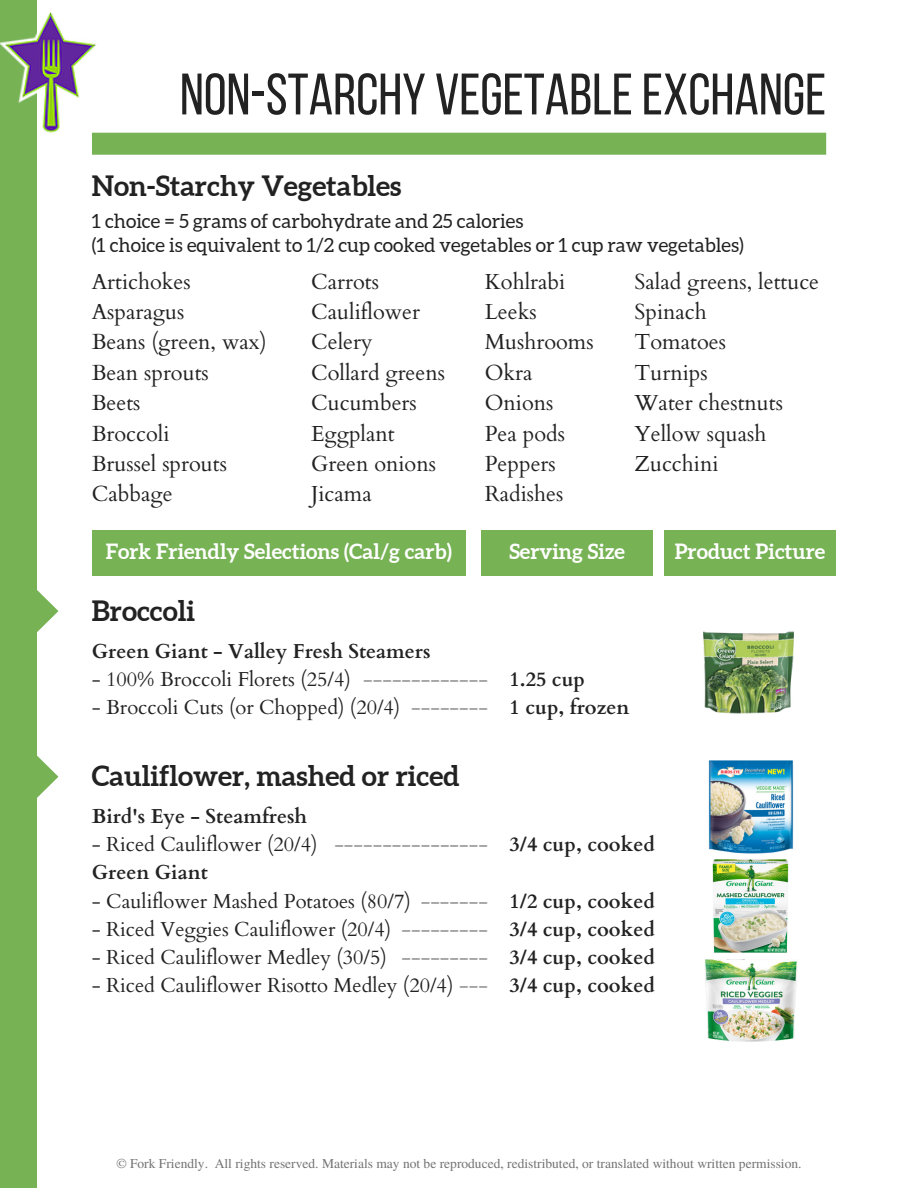
<style>
.page{position:relative;width:918px;height:1188px;background:#fff}
.page>*{position:absolute;margin:0;border:0;box-sizing:border-box;transform-origin:0 0}
.t1{font:58.35px "Bebas Neue";color:#222}
.t2{font:700 28.05px "Aleo";color:#222}
.t3{font:21.75px "Cardo";color:#222}
.t4{font:700 21px "Aleo";color:#fff}
.t5{font:20.25px "Cardo";color:#222}
.t6{font:700 20.25px "Cardo";color:#222}
.t7{font:700 20.25px "Cardo";color:#a6a6a6}
.t8{font:19.5px "Aleo";color:#222}
.t9{font:13.5px "Te X Gyre Termes";color:#737373}
.s1{font-weight:700;color:#a6a6a6}
</style>
<div class="page">
<div style="left:0;top:0;width:37px;height:1188px;background:#77b255"></div>
<svg style="left:37px;top:590px;width:21px;height:42px"></svg>
<div style="left:92px;top:133px;width:734px;height:22px;background:#77b255"></div>
<img style="left:0;top:11px;width:101px;height:124px">
<img style="left:703px;top:631px;width:90px;height:83px">
<img style="left:704px;top:959px;width:94px;height:83px">
<img style="left:708px;top:760px;width:86px;height:93px">
<svg style="left:37px;top:755px;width:21px;height:43px"></svg>
<div style="left:92px;top:530px;width:373px;height:45px;background:#77b255"></div>
<div style="left:697px;top:530px;width:139px;height:45px;background:#77b255"></div>
<div style="left:665px;top:530px;width:138px;height:45px;background:#77b255"></div>
<img style="left:712px;top:859px;width:77px;height:94px">
<div style="left:514px;top:530px;width:139px;height:45px;background:#77b255"></div>
<div style="left:482px;top:530px;width:138px;height:45px;background:#77b255"></div>
<p class="t1" style="left:180px;top:71px;width:648px">NON-STARCHY VEGETABLEEXCHANGE</p>
<p class="t2" style="left:92px;top:169px;width:311px">Non-Starchy Vegetables</p>
<p class="t8" style="left:92px;top:210px;width:433px">1 choice = 5 grams of carbohydrate and 25 calories</p>
<p class="t8" style="left:92px;top:234px;width:653px">(1 choice is equivalent to 1/2 cup cooked vegetables or 1 cup raw vegetables)</p>
<p class="t3" style="left:92px;top:267px;width:100px">Artichokes</p>
<p class="t3" style="left:92px;top:298px;width:94px">Asparagus</p>
<p class="t3" style="left:92px;top:328px;width:176px">Beans (green, wax)</p>
<p class="t3" style="left:92px;top:358px;width:119px">Bean sprouts</p>
<p class="t3" style="left:92px;top:389px;width:50px">Beets</p>
<p class="t3" style="left:92px;top:419px;width:79px">Broccoli</p>
<p class="t3" style="left:92px;top:449px;width:137px">Brussel sprouts</p>
<p class="t3" style="left:92px;top:480px;width:82px">Cabbage</p>
<p class="t3" style="left:311px;top:267px;width:69px">Carrots</p>
<p class="t3" style="left:311px;top:298px;width:110px">Cauliflower</p>
<p class="t3" style="left:311px;top:328px;width:63px">Celery</p>
<p class="t3" style="left:311px;top:358px;width:135px">Collard greens</p>
<p class="t3" style="left:311px;top:389px;width:107px">Cucumbers</p>
<p class="t3" style="left:311px;top:419px;width:85px">Eggplant</p>
<p class="t3" style="left:311px;top:449px;width:126px">Green onions</p>
<p class="t3" style="left:311px;top:480px;width:62px">Jicama</p>
<p class="t3" style="left:485px;top:267px;width:82px">Kohlrabi</p>
<p class="t3" style="left:485px;top:298px;width:53px">Leeks</p>
<p class="t3" style="left:485px;top:328px;width:110px">Mushrooms</p>
<p class="t3" style="left:485px;top:358px;width:49px">Okra</p>
<p class="t3" style="left:485px;top:389px;width:70px">Onions</p>
<p class="t3" style="left:485px;top:419px;width:82px">Pea pods</p>
<p class="t3" style="left:485px;top:449px;width:73px">Peppers</p>
<p class="t3" style="left:485px;top:480px;width:80px">Radishes</p>
<p class="t3" style="left:635px;top:267px;width:186px">Salad greens, lettuce</p>
<p class="t3" style="left:635px;top:298px;width:74px">Spinach</p>
<p class="t3" style="left:635px;top:328px;width:93px">Tomatoes</p>
<p class="t3" style="left:635px;top:358px;width:75px">Turnips</p>
<p class="t3" style="left:635px;top:389px;width:150px">Water chestnuts</p>
<p class="t3" style="left:635px;top:419px;width:133px">Yellow squash</p>
<p class="t3" style="left:635px;top:449px;width:85px">Zucchini</p>
<p class="t4" style="left:106px;top:539px;width:348px">Fork Friendly Selections (Cal/g carb)</p>
<p class="t4" style="left:675px;top:539px;width:152px">Product Picture</p>
<p class="t4" style="left:509px;top:539px;width:117px">Serving Size</p>
<p class="t2" style="left:92px;top:595px;width:105px">Broccoli</p>
<p class="t6" style="left:92px;top:638px;width:340px">Green Giant - Valley Fresh Steamers</p>
<p class="t5" style="left:92px;top:666px;width:261px">- 100% Broccoli Florets (25/4)</p>
<p class="t5" style="left:92px;top:694px;width:310px">- Broccoli Cuts (or Chopped) (20/4)</p>
<p class="t7" style="left:363px;top:666px;width:126px">-------------</p>
<p class="t7" style="left:411px;top:694px;width:78px">--------</p>
<p class="t2" style="left:92px;top:760px;width:369px">Cauliflower, mashed or riced</p>
<p class="t6" style="left:92px;top:803px;width:217px">Bird's Eye - Steamfresh</p>
<p class="t5" style="left:92px;top:831px;width:227px">- Riced Cauliflower (20/4)</p>
<p class="t6" style="left:92px;top:859px;width:118px">Green Giant</p>
<p class="t5" style="left:92px;top:888px;width:321px">- Cauliflower Mashed Potatoes (80/7)</p>
<p class="t5" style="left:92px;top:916px;width:301px">- Riced Veggies Cauliflower (20/4)</p>
<p class="t5" style="left:92px;top:944px;width:297px">- Riced Cauliflower Medley (30/5)</p>
<p class="t5" style="left:92px;top:972px;width:398px">- Riced Cauliflower Risotto Medley (20/4) <span class="s1">---</span></p>
<p class="t7" style="left:334px;top:831px;width:155px">----------------</p>
<p class="t7" style="left:421px;top:888px;width:69px">-------</p>
<p class="t7" style="left:402px;top:916px;width:88px">---------</p>
<p class="t7" style="left:402px;top:944px;width:88px">---------</p>
<p class="t6" style="left:510px;top:666px;width:77px">1.25 cup</p>
<p class="t6" style="left:510px;top:694px;width:121px">1 cup, frozen</p>
<p class="t6" style="left:510px;top:831px;width:147px">3/4 cup, cooked</p>
<p class="t6" style="left:510px;top:888px;width:147px">1/2 cup, cooked</p>
<p class="t6" style="left:510px;top:916px;width:147px">3/4 cup, cooked</p>
<p class="t6" style="left:510px;top:944px;width:147px">3/4 cup, cooked</p>
<p class="t6" style="left:510px;top:972px;width:147px">3/4 cup, cooked</p>
<p class="t9" style="left:116px;top:1154px;width:687px">© Fork Friendly. All rights reserved. Materials may not be reproduced, redistributed, or translated without written permission.</p>
</div>
